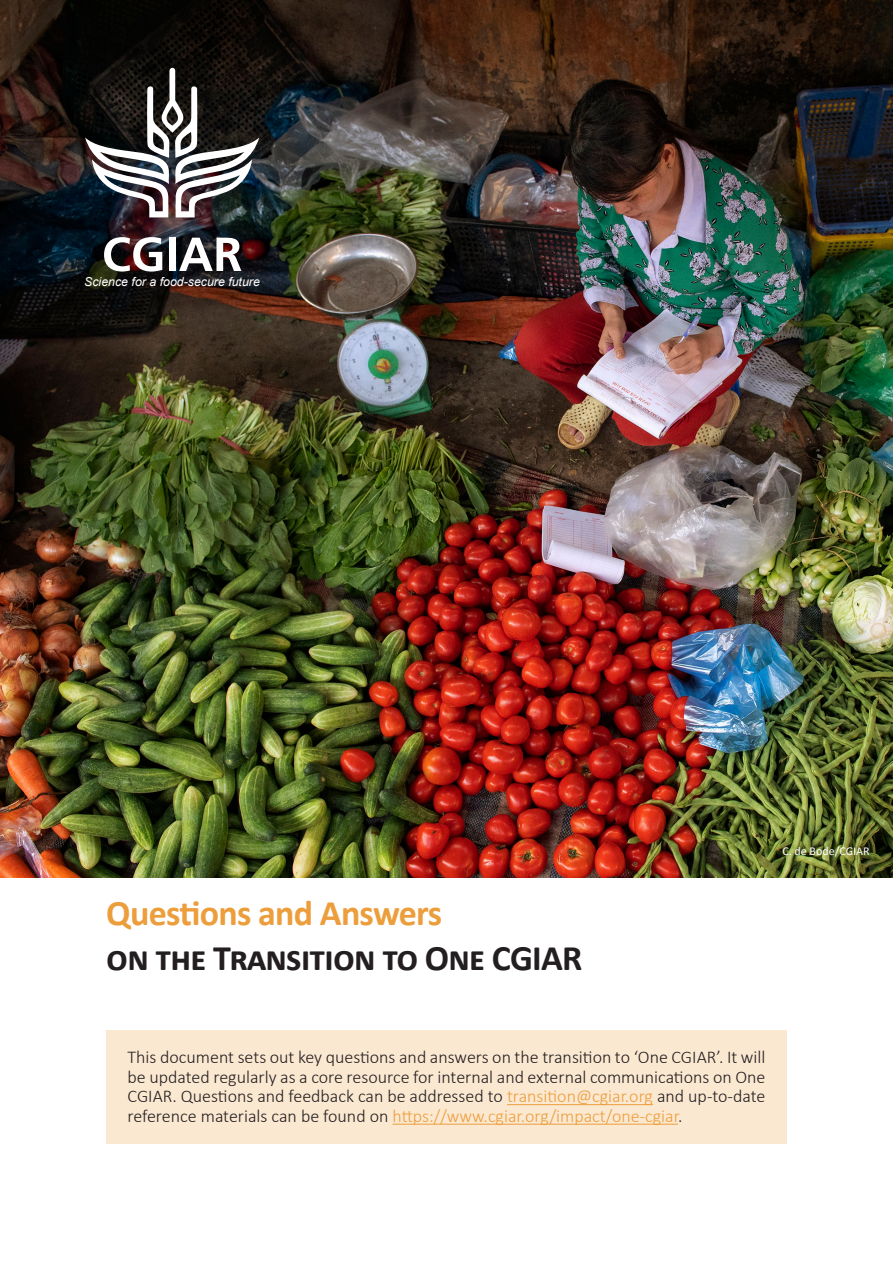
<style>
.page{position:relative;width:893px;height:1263px;background:#fff}
.page>*{position:absolute;margin:0;border:0;box-sizing:border-box;transform-origin:0 0}
.t1{font:700 36px "Calibri";letter-spacing:-.02em;color:#231f20}
.t2{font:700 36px "Calibri";letter-spacing:-.02em;color:#ed9e3c}
.t3{font:300 18px/19.5px "Calibri";color:#231f20;text-align:justify}
.t4{font:italic 12.3px "Arial";color:#fff}
.t5{font:12px "Calibri";color:#fff}
.s1{color:#ed9e3c}
</style>
<div class="page">
<img style="left:0;top:0;width:893px;height:878px">
<svg style="left:85px;top:66px;width:174px;height:151px"></svg>
<svg style="left:104px;top:237px;width:58px;height:35px"></svg>
<div style="left:169px;top:238px;width:6px;height:33px;background:#fff"></div>
<svg style="left:179px;top:237px;width:62px;height:34px"></svg>
<div style="left:106px;top:1030px;width:681px;height:114px;background:#fbe8d1"></div>
<hr style="left:507px;top:1104px;width:146px;height:1px;background:#ed9e3c">
<hr style="left:393px;top:1124px;width:285px;height:1px;background:#ed9e3c">
<p class="t4" style="left:84px;top:274px;width:177px">Science for a food-secure future</p>
<p class="t2" style="left:106px;top:888px;width:337px">Questions and Answers</p>
<p class="t1" style="left:106px;top:933px;width:478px">on the Transition to One CGIAR</p>
<p class="t5" style="left:782px;top:842px;width:89px">C. de Bode/CGIAR</p>
<p class="t3" style="left:128px;top:1047px;width:639px">This document sets out key questions and answers on the transition to ‘One CGIAR’. It will be updated regularly as a core resource for internal and external communications on One CGIAR. Questions and feedback can be addressed to <span class="s1">transition@cgiar.org</span> and up-to-date reference materials can be found on <span class="s1">https://www.cgiar.org/impact/one-cgiar</span>.</p>
</div>
